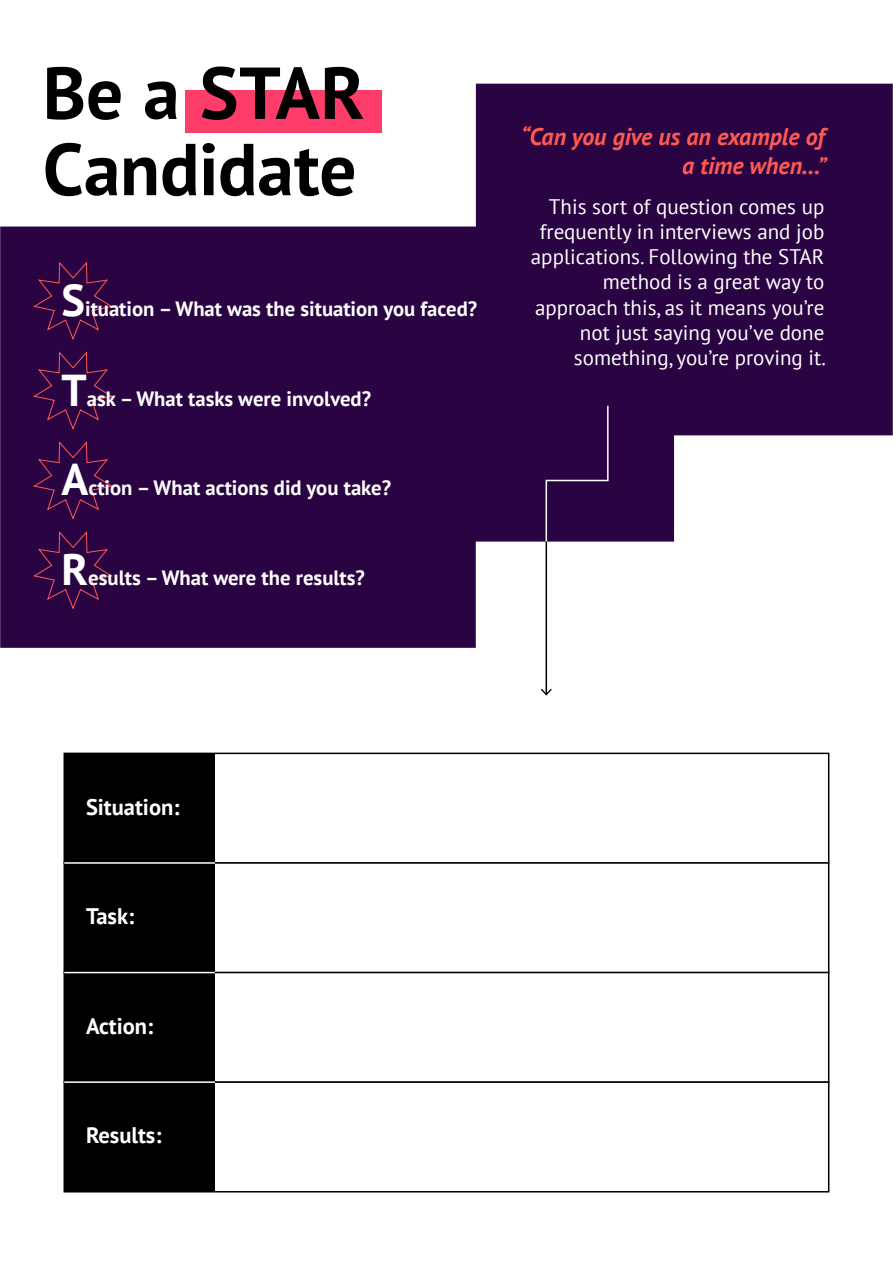
<style>
.page{position:relative;width:893px;height:1263px;background:#fff}
.page>*{position:absolute;margin:0;border:0;box-sizing:border-box;transform-origin:0 0}
.t1{font:700 73.35px/76.3px "PT Sans";color:#000}
.t2{font:italic 700 24px/28.8px "PT Sans";color:#ff5953;text-align:right}
.t3{font:700 22.5px "PT Sans";color:#fff}
.t4{font:21px/25.2px "PT Sans";color:#fff;text-align:right}
.t5{font:700 20.7px "PT Sans";color:#fff}
.s1{font-size:44.55px}
</style>
<div class="page">
<svg style="left:0;top:84px;width:893px;height:564px;fill:#2a0343"></svg>
<svg style="left:33px;top:261px;width:81px;height:80px;background:#350743"></svg>
<svg style="left:33px;top:351px;width:81px;height:80px;background:#350743"></svg>
<svg style="left:33px;top:441px;width:81px;height:79px;background:#360743"></svg>
<svg style="left:33px;top:530px;width:81px;height:80px;background:#350743"></svg>
<div style="left:185px;top:90px;width:197px;height:42px;background:#ff3d6b"></div>
<svg style="left:545px;top:404px;width:64px;height:139px;background:#330d4a"></svg>
<hr style="left:546px;top:542px;width:1px;height:152px;background:#000">
<svg style="left:541px;top:689px;width:11px;height:7px"></svg>
<div style="left:64px;top:753px;width:765px;height:111px;background:#fff;border:2px solid #000"></div>
<div style="left:64px;top:862px;width:765px;height:111px;background:#fff;border:2px solid #000"></div>
<div style="left:64px;top:972px;width:765px;height:111px;background:#fff;border:2px solid #000"></div>
<div style="left:64px;top:1081px;width:765px;height:111px;background:#fff;border:2px solid #000"></div>
<div style="left:64px;top:753px;width:151px;height:439px;background:#000"></div>
<hr style="left:64px;top:862px;width:151px;height:2px;background:#fff">
<hr style="left:64px;top:972px;width:151px;height:1px;background:#fff">
<hr style="left:64px;top:1081px;width:151px;height:2px;background:#fff">
<h1 class="t1" style="left:43px;top:53px;width:323px">Be a STAR<br>Candidate</h1>
<p class="t5" style="left:61px;top:295px;width:417px"><span class="s1">S</span>ituation – What was the situation you faced?</p>
<p class="t5" style="left:61px;top:385px;width:311px"><span class="s1">T</span>ask – What tasks were involved?</p>
<p class="t5" style="left:61px;top:474px;width:331px"><span class="s1">A</span>ction – What actions did you take?</p>
<p class="t5" style="left:61px;top:564px;width:305px"><span class="s1">R</span>esults – What were the results?</p>
<p class="t2" style="left:521px;top:121px;width:307px">“Can you give us an example of a time when…”</p>
<p class="t4" style="left:531px;top:193px;width:297px">This sort of question comes up frequently in interviews and job applications. Following the STAR method is a great way to approach this, as it means you’re not just saying you’ve done something, you’re proving it.</p>
<p class="t3" style="left:86px;top:792px;width:95px">Situation:</p>
<p class="t3" style="left:86px;top:901px;width:50px">Task:</p>
<p class="t3" style="left:86px;top:1011px;width:69px">Action:</p>
<p class="t3" style="left:86px;top:1120px;width:77px">Results:</p>
</div>
